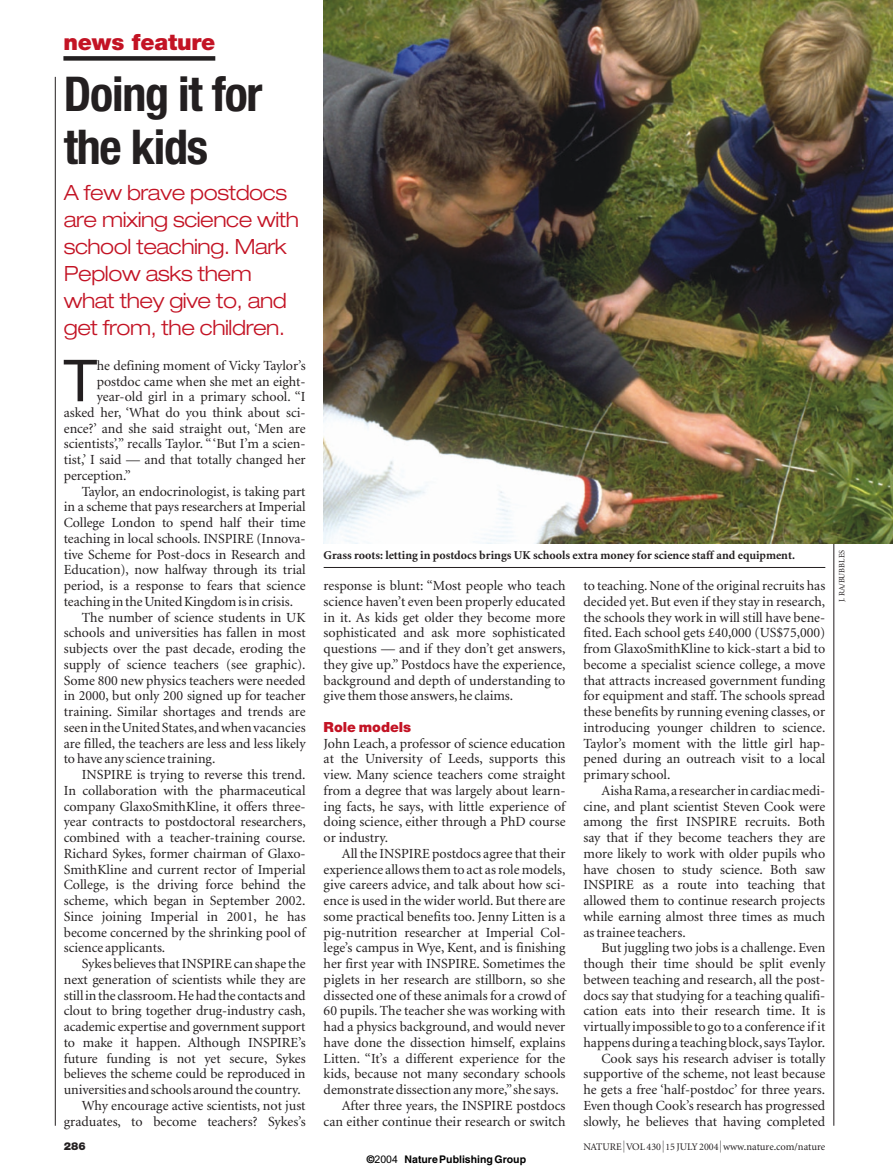
<style>
.page{position:relative;width:893px;height:1173px;background:#fff}
.page>*{position:absolute;margin:0;border:0;box-sizing:border-box;transform-origin:0 0}
.t1{font:57.9px "Helvetica Neue";color:#231f20}
.t2{font:700 condensed 48px/52.5px "Helvetica Neue";letter-spacing:-.025em;color:#231f20}
.t3{font:900 22.5px "Helvetica Neue";letter-spacing:-.005em;color:#c31324}
.t4{font:300 expanded 21px/27px "Helvetica Neue";letter-spacing:-.02em;color:#c31324}
.t5{font:13.95px/15.8px "Minion";color:#231f20;text-align:justify}
.t6{font:900 13.95px "Helvetica Neue";color:#c31324}
.t7{font:700 12px "Minion";color:#231f20}
.t8{font:900 10.8px "Helvetica Neue";color:#231f20}
.t9{font:700 10.5px "Helvetica";color:#000}
.t10{font:10.2px "Minion";color:#231f20}
.t11{font:8.25px "Minion";color:#231f20}
.s1{font-family:"Helvetica Neue";font-weight:300;font-size:12px}
.s2{font-size:9.75px}
.s3{font-size:10.5px}
.s4{font-family:"Arial";font-weight:400}
</style>
<div class="page">
<hr style="left:55px;top:77px;width:1px;height:1049px;background:#231f20">
<hr style="left:833px;top:77px;width:1px;height:1049px;background:#231f20">
<img style="left:323px;top:0;width:569px;height:543px">
<div style="left:63px;top:56px;width:152px;height:5px;background:#231f20"></div>
<hr style="left:323px;top:567px;width:502px;height:1px;background:#231f20">
<h3 class="t3" style="left:63px;top:33px;width:153px">news feature</h3>
<h2 class="t2" style="left:64px;top:72px;width:200px">Doing it for the kids</h2>
<h3 class="t4" style="left:64px;top:181px;width:237px">A few brave postdocs are mixing science with school teaching. Mark<br>Peplow asks them what they give to, and get from, the children.</h3>
<h1 class="t1" style="left:64px;top:360px;width:35px">T</h1>
<p class="t5" style="left:97px;top:359px;width:210px">he defining moment of Vicky Taylor’s</p>
<p class="t5" style="left:97px;top:374px;width:210px">postdoc came when she met an eight-</p>
<p class="t5" style="left:97px;top:390px;width:210px">year-old girl in a primary school. “I</p>
<p class="t5" style="left:64px;top:406px;width:243px">asked her, ‘What do you think about sci-</p>
<p class="t5" style="left:64px;top:422px;width:243px">ence?’ and she said straight out, ‘Men are</p>
<p class="t5" style="left:64px;top:437px;width:243px">scientists’,” recalls Taylor. “‘But I’m a scien-</p>
<p class="t5" style="left:64px;top:453px;width:243px">tist,’ I said — and that totally changed her</p>
<p class="t5" style="left:64px;top:469px;width:69px">perception.”</p>
<p class="t5" style="left:82px;top:485px;width:225px">Taylor, an endocrinologist, is taking part</p>
<p class="t5" style="left:64px;top:500px;width:243px">in a scheme that pays researchers at Imperial</p>
<p class="t5" style="left:64px;top:516px;width:243px">College London to spend half their time</p>
<p class="t5" style="left:64px;top:532px;width:243px">teaching in local schools. INSPIRE (Innova-</p>
<p class="t5" style="left:64px;top:548px;width:243px">tive Scheme for Post-docs in Research and</p>
<p class="t5" style="left:64px;top:563px;width:243px">Education), now halfway through its trial</p>
<p class="t5" style="left:64px;top:579px;width:243px">period, is a response to fears that science</p>
<p class="t5" style="left:64px;top:595px;width:231px">teaching in the United Kingdom is in crisis.</p>
<p class="t5" style="left:82px;top:611px;width:225px">The number of science students in UK</p>
<p class="t5" style="left:64px;top:626px;width:243px">schools and universities has fallen in most</p>
<p class="t5" style="left:64px;top:642px;width:243px">subjects over the past decade, eroding the</p>
<p class="t5" style="left:64px;top:658px;width:243px">supply of science teachers (see graphic).</p>
<p class="t5" style="left:64px;top:674px;width:243px">Some 800 new physics teachers were needed</p>
<p class="t5" style="left:64px;top:689px;width:243px">in 2000, but only 200 signed up for teacher</p>
<p class="t5" style="left:64px;top:705px;width:243px">training. Similar shortages and trends are</p>
<p class="t5" style="left:64px;top:721px;width:243px">seen in the United States,and when vacancies</p>
<p class="t5" style="left:64px;top:737px;width:243px">are filled, the teachers are less and less likely</p>
<p class="t5" style="left:64px;top:752px;width:153px">to have any science training.</p>
<p class="t5" style="left:82px;top:768px;width:225px">INSPIRE is trying to reverse this trend.</p>
<p class="t5" style="left:64px;top:784px;width:243px">In collaboration with the pharmaceutical</p>
<p class="t5" style="left:64px;top:800px;width:243px">company GlaxoSmithKline, it offers three-</p>
<p class="t5" style="left:64px;top:815px;width:243px">year contracts to postdoctoral researchers,</p>
<p class="t5" style="left:64px;top:831px;width:243px">combined with a teacher-training course.</p>
<p class="t5" style="left:64px;top:847px;width:243px">Richard Sykes, former chairman of Glaxo-</p>
<p class="t5" style="left:64px;top:863px;width:243px">SmithKline and current rector of Imperial</p>
<p class="t5" style="left:64px;top:878px;width:243px">College, is the driving force behind the</p>
<p class="t5" style="left:64px;top:894px;width:243px">scheme, which began in September 2002.</p>
<p class="t5" style="left:64px;top:910px;width:243px">Since joining Imperial in 2001, he has</p>
<p class="t5" style="left:64px;top:926px;width:243px">become concerned by the shrinking pool of</p>
<p class="t5" style="left:64px;top:941px;width:103px">science applicants.</p>
<p class="t5" style="left:82px;top:957px;width:225px">Sykes believes that INSPIRE can shape the</p>
<p class="t5" style="left:64px;top:973px;width:243px">next generation of scientists while they are</p>
<p class="t5" style="left:64px;top:989px;width:243px">still in the classroom.He had the contacts and</p>
<p class="t5" style="left:64px;top:1004px;width:243px">clout to bring together drug-industry cash,</p>
<p class="t5" style="left:64px;top:1020px;width:243px">academic expertise and government support</p>
<p class="t5" style="left:64px;top:1036px;width:243px">to make it happen. Although INSPIRE’s</p>
<p class="t5" style="left:64px;top:1052px;width:243px">future funding is not yet secure, Sykes</p>
<p class="t5" style="left:64px;top:1067px;width:243px">believes the scheme could be reproduced in</p>
<p class="t5" style="left:64px;top:1083px;width:238px">universities and schools around the country.</p>
<p class="t5" style="left:82px;top:1099px;width:225px">Why encourage active scientists, not just</p>
<p class="t5" style="left:64px;top:1115px;width:243px">graduates, to become teachers? Sykes’s</p>
<p class="t7" style="left:323px;top:550px;width:473px">Grass roots: letting in postdocs brings UK schools extra money for science staff and equipment.</p>
<p class="t5" style="left:323px;top:579px;width:243px">response is blunt: “Most people who teach science haven’t even been properly educated in it. As kids get older they become more sophisticated and ask more sophisticated questions — and if they don’t get answers, they give up.” Postdocs have the experience, background and depth of understanding to give them those answers,he claims.</p>
<p class="t6" style="left:323px;top:722px;width:89px">Role models</p>
<p class="t5" style="left:323px;top:737px;width:243px">John Leach, a professor of science education at the University of Leeds, supports this view. Many science teachers come straight from a degree that was largely about learn&shy;ing facts, he says, with little experience of doing science, either through a PhD course or industry.</p>
<p class="t5" style="left:341px;top:847px;width:225px">All the INSPIRE postdocs agree that their</p>
<p class="t5" style="left:323px;top:863px;width:243px">experience allows them to act as role models,</p>
<p class="t5" style="left:323px;top:878px;width:243px">give careers advice, and talk about how sci-</p>
<p class="t5" style="left:323px;top:894px;width:243px">ence is used in the wider world. But there are</p>
<p class="t5" style="left:323px;top:910px;width:243px">some practical benefits too. Jenny Litten is a</p>
<p class="t5" style="left:323px;top:926px;width:243px">pig-nutrition researcher at Imperial Col-</p>
<p class="t5" style="left:323px;top:941px;width:243px">lege’s campus in Wye, Kent, and is finishing</p>
<p class="t5" style="left:323px;top:957px;width:243px">her first year with INSPIRE. Sometimes the</p>
<p class="t5" style="left:323px;top:973px;width:243px">piglets in her research are stillborn, so she</p>
<p class="t5" style="left:323px;top:989px;width:243px">dissected one of these animals for a crowd of</p>
<p class="t5" style="left:323px;top:1004px;width:243px">60 pupils. The teacher she was working with</p>
<p class="t5" style="left:323px;top:1020px;width:243px">had a physics background, and would never</p>
<p class="t5" style="left:323px;top:1036px;width:243px">have done the dissection himself, explains</p>
<p class="t5" style="left:323px;top:1052px;width:243px">Litten. “It’s a different experience for the</p>
<p class="t5" style="left:323px;top:1067px;width:243px">kids, because not many secondary schools</p>
<p class="t5" style="left:323px;top:1083px;width:236px">demonstrate dissection any more,”she says.</p>
<p class="t5" style="left:341px;top:1099px;width:225px">After three years, the INSPIRE postdocs</p>
<p class="t5" style="left:323px;top:1115px;width:243px">can either continue their research or switch</p>
<p class="t5" style="left:583px;top:579px;width:243px">to teaching. None of the original recruits has decided yet. But even if they stay in research, the schools they work in will still have bene&shy;fited. Each school gets £40,000 (US$75,000) from GlaxoSmithKline to kick-start a bid to become a specialist science college, a move that attracts increased government funding for equipment and staff. The schools spread these benefits by running evening classes, or introducing younger children to science.<br>Taylor’s moment with the little girl hap&shy;pened during an outreach visit to a local primary school.</p>
<p class="t5" style="left:583px;top:784px;width:243px;text-indent:18px">Aisha Rama,a researcher in cardiac medi&shy;cine, and plant scientist Steven Cook were among the first INSPIRE recruits. Both say that if they become teachers they are more likely to work with older pupils who have chosen to study science. Both saw INSPIRE as a route into teaching that allowed them to continue research projects while earning almost three times as much as trainee teachers.</p>
<p class="t5" style="left:583px;top:941px;width:243px;text-align:right">But juggling two jobs is a challenge. Even though their time should be split evenly between teaching and research, all the post&shy;docs say that studying for a teaching qualifi&shy;cation eats into their research time. It is virtually impossible to go to a conference if it happens during a teaching block,says Taylor.<br>Cook says his research adviser is totally supportive of the scheme, not least because he gets a free ‘half-postdoc’ for three years.<br>Even though Cook’s research has progressed slowly, he believes that having completed</p>
<p class="t8" style="left:64px;top:1142px;width:23px">286</p>
<p class="t10" style="left:583px;top:1143px;width:243px">NATURE<span class="s1">|</span> VOL 430 <span class="s1">|</span> <span class="s2">1</span>5 JULY 2004 <span class="s1">|</span> <span class="s3">www.nature.com/nature</span></p>
<p class="t9" style="left:367px;top:1153px;width:161px">© <span class="s4">2004</span> NaturePublishingGroup</p>
<p class="t11" style="left:838px;top:602px;width:54px;rotate:-90deg">J. RA/BUBBLES</p>
</div>
